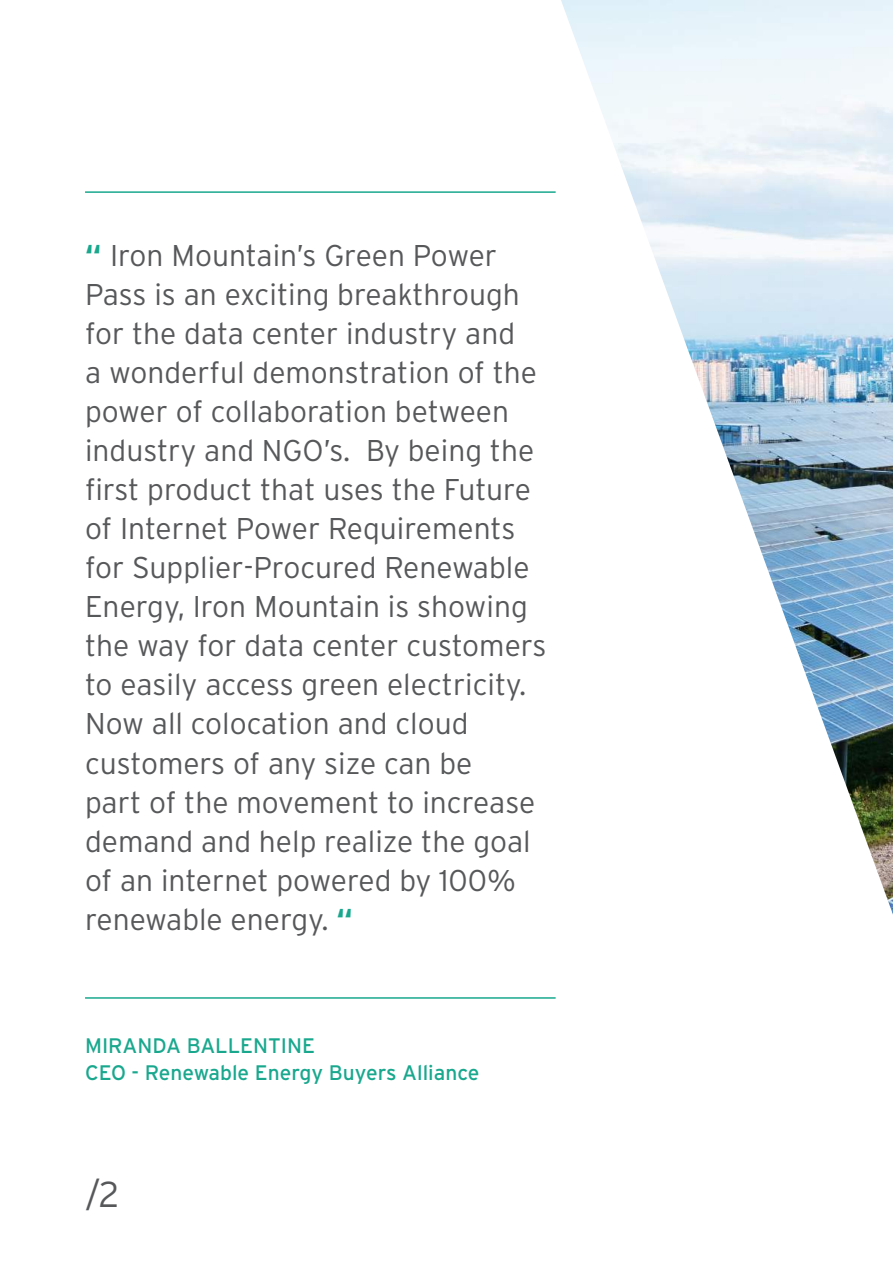
<style>
.page{position:relative;width:893px;height:1263px;background:#fff}
.page>*{position:absolute;margin:0;border:0;box-sizing:border-box;transform-origin:0 0}
.t1{font:300 36px "Interstate";color:#57585a}
.t2{font:300 30px/39px "Interstate";color:#57585a}
.t3{font:21px/27px "Interstate";color:#19a88e}
.s1{font-weight:700;color:#19a88e}
</style>
<div class="page">
<svg style="left:561px;top:0;width:332px;height:915px"></svg>
<hr style="left:131px;top:282px;width:523px;height:1px;background:#fff">
<hr style="left:85px;top:191px;width:471px;height:2px;background:#19a88e">
<hr style="left:85px;top:997px;width:471px;height:2px;background:#19a88e">
<p class="t2" style="left:85px;top:236px;width:463px"><span class="s1">“</span> Iron Mountain’s Green Power<br>Pass is an exciting breakthrough for the data center industry and<br>a wonderful demonstration of the power of collaboration between industry and NGO’s. By being the first product that uses the Future of Internet Power Requirements for Supplier-Procured Renewable<br>Energy, Iron Mountain is showing the way for data center customers to easily access green electricity.<br>Now all colocation and cloud customers of any size can be<br>part of the movement to increase demand and help realize the goal of an internet powered by 100% renewable energy. <span class="s1">“</span></p>
<p class="t3" style="left:85px;top:1032px;width:396px">MIRANDA BALLENTINE<br>CEO - Renewable Energy Buyers Alliance</p>
<p class="t1" style="left:85px;top:1172px;width:36px">/2</p>
</div>
